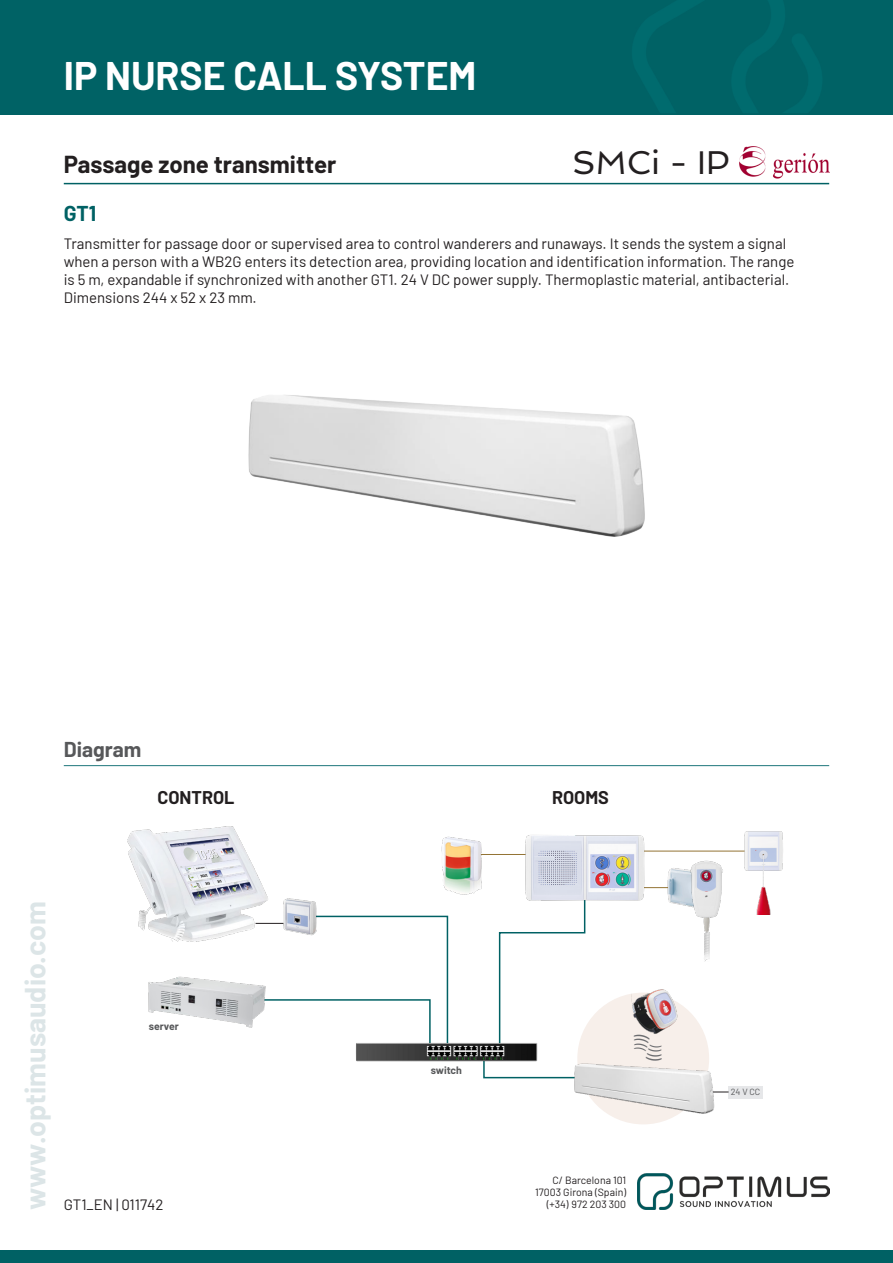
<style>
.page{position:relative;width:893px;height:1263px;background:#fff}
.page>*{position:absolute;margin:0;border:0;box-sizing:border-box;transform-origin:0 0}
.TITULAR1{font:700 39px "Barlow";color:#fff}
.TITULAR2{font:33px "Spinnaker";color:#231f20}
.INFOPIE{font:700 28.5px "Barlow";color:#dce5e7}
.TITULAR2-2{font:700 24px "Barlow";color:#231f20}
.TUTULAR3{font:700 21px "Barlow";color:#57585a}
.MODELO{font:700 21px "Barlow";color:#006164}
.TITULAR2-3{font:700 18px "Barlow";color:#231f20}
.DESCRIPCIÓN{font:15px/18px "Barlow";color:#231f20}
.INFOPIE-2{font:15px "Barlow";color:#231f20}
.INFOPIE-3{font:10.5px "Barlow";color:#231f20}
.INFOPIE-4{font:700 10.5px "Barlow";color:#57585a}
.INFOPIE-5{font:9px "Barlow";color:#57585a}
</style>
<div class="page">
<div style="left:0;top:0;width:893px;height:115px;background:#006265"></div>
<img style="left:638px;top:1174px;width:191px;height:35px">
<div style="left:0;top:1250px;width:893px;height:13px;background:#006164"></div>
<hr style="left:64px;top:183px;width:765px;height:1px;background:#006164">
<img style="left:248px;top:395px;width:397px;height:142px">
<svg style="left:498px;top:902px;width:88px;height:144px"></svg>
<hr style="left:64px;top:765px;width:765px;height:1px;background:#1d777b">
<img style="left:127px;top:826px;width:141px;height:116px">
<img style="left:148px;top:976px;width:108px;height:52px">
<img style="left:441px;top:836px;width:41px;height:59px">
<img style="left:742px;top:831px;width:41px;height:83px">
<img style="left:665px;top:868px;width:23px;height:38px">
<img style="left:688px;top:860px;width:35px;height:101px">
<hr style="left:481px;top:854px;width:47px;height:1px;background:#937435">
<hr style="left:644px;top:851px;width:101px;height:1px;background:#937435">
<svg style="left:647px;top:887px;width:21px;height:1px"></svg>
<svg style="left:256px;top:915px;width:193px;height:127px"></svg>
<img style="left:280px;top:898px;width:41px;height:39px">
<img style="left:525px;top:835px;width:122px;height:67px">
<svg style="left:483px;top:1059px;width:89px;height:20px"></svg>
<div style="left:577px;top:992px;width:132px;height:132px;background:#f7efea;border-radius:50%"></div>
<img style="left:632px;top:989px;width:47px;height:44px">
<div style="left:729px;top:1085px;width:34px;height:13px;background:#e6e7e9"></div>
<svg style="left:715px;top:1092px;width:14px;height:1px"></svg>
<img style="left:572px;top:1063px;width:143px;height:52px">
<img style="left:356px;top:1042px;width:181px;height:20px">
<img style="left:740px;top:146px;width:89px;height:33px">
<p class="TITULAR1" style="left:64px;top:47px;width:414px">IP NURSE CALL SYSTEM</p>
<p class="TITULAR2-2" style="left:64px;top:146px;width:274px">Passage zone transmitter</p>
<p class="MODELO" style="left:64px;top:198px;width:34px">GT1</p>
<p class="TITULAR2" style="left:572px;top:143px;width:159px">SMCi - IP</p>
<p class="DESCRIPCIÓN" style="left:64px;top:233px;width:732px">Transmitter for passage door or supervised area to control wanderers and runaways. It sends the system a signal when a person with a WB2G enters its detection area, providing location and identification information. The range is 5 m, expandable if synchronized with another GT1. 24 V DC power supply. Thermoplastic material, antibacterial.<br>Dimensions 244 x 52 x 23 mm.</p>
<p class="TUTULAR3" style="left:64px;top:733px;width:79px">Diagram</p>
<p class="TITULAR2-3" style="left:157px;top:785px;width:79px">CONTROL</p>
<p class="TITULAR2-3" style="left:552px;top:785px;width:58px">ROOMS</p>
<p class="INFOPIE" style="left:14px;top:1210px;width:310px;rotate:-90deg">www.optimusaudio.com</p>
<p class="INFOPIE-4" style="left:149px;top:1018px;width:32px">server</p>
<p class="INFOPIE-4" style="left:431px;top:1063px;width:33px">switch</p>
<p class="INFOPIE-3" style="left:552px;top:1173px;width:75px">C/ Barcelona 101</p>
<p class="INFOPIE-3" style="left:535px;top:1185px;width:92px">17003 Girona (Spain)</p>
<p class="INFOPIE-2" style="left:64px;top:1194px;width:101px">GT1_EN | 011742</p>
<p class="INFOPIE-3" style="left:547px;top:1197px;width:81px">(+34) 972 203 300</p>
<p class="INFOPIE-5" style="left:731px;top:1085px;width:31px">24 V CC</p>
</div>
